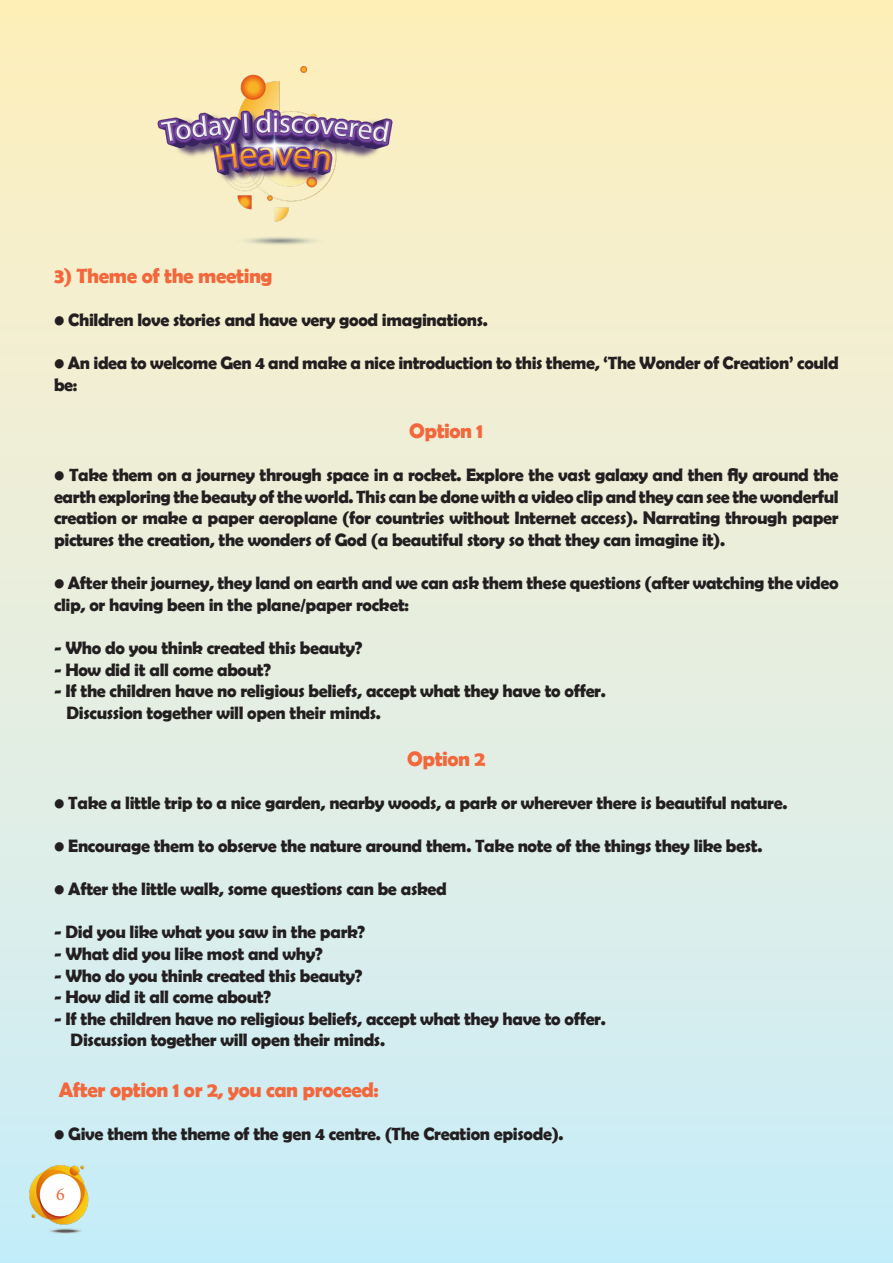
<style>
.page{position:relative;width:893px;height:1263px;background:#fff}
.page>*{position:absolute;margin:0;border:0;box-sizing:border-box;transform-origin:0 0}
.t1{font:700 21px "Berlin Sans FB Demi";letter-spacing:-.02em;color:#f2673b}
.t2{font:700 18px/21.6px "Berlin Sans FB Demi";letter-spacing:-.02em;color:#231f20}
.t3{font:18px "Minion Pro";color:#f2673b}
</style>
<div class="page">
<div style="left:0;top:0;width:893px;height:1263px;background:linear-gradient(to bottom,#ffefbe,#c9edfc)"></div>
<img style="left:30px;top:1165px;width:70px;height:71px">
<img style="left:150px;top:67px;width:251px;height:190px">
<p class="t1" style="left:54px;top:264px;width:220px">3) Theme of the meeting</p>
<p class="t2" style="left:54px;top:309px;width:435px">• Children love stories and have very good imaginations.</p>
<p class="t2" style="left:54px;top:352px;width:786px">• An idea to welcome Gen 4 and make a nice introduction to this theme, ‘The Wonder of Creation’ could be:</p>
<p class="t1" style="left:409px;top:418px;width:76px">Option 1</p>
<p class="t2" style="left:54px;top:464px;width:786px;text-align:justify">• Take them on a journey through space in a rocket. Explore the vast galaxy and then fly around the earth exploring the beauty of the world. This can be done with a video clip and they can see the wonderful creation or make a paper aeroplane (for countries without Internet access). Narrating through paper pictures the creation, the wonders of God (a beautiful story so that they can imagine it).</p>
<p class="t2" style="left:54px;top:572px;width:786px">• After their journey, they land on earth and we can ask them these questions (after watching the video clip, or having been in the plane/paper rocket:</p>
<p class="t2" style="left:54px;top:637px;width:310px">- Who do you think created this beauty?</p>
<p class="t2" style="left:54px;top:658px;width:218px">- How did it all come about?</p>
<p class="t2" style="left:54px;top:680px;width:553px">- If the children have no religious beliefs, accept what they have to offer.</p>
<p class="t2" style="left:66px;top:701px;width:316px">Discussion together will open their minds.</p>
<p class="t1" style="left:407px;top:746px;width:80px">Option 2</p>
<p class="t2" style="left:54px;top:791px;width:735px">• Take a little trip to a nice garden, nearby woods, a park or wherever there is beautiful nature.</p>
<p class="t2" style="left:54px;top:835px;width:710px">• Encourage them to observe the nature around them. Take note of the things they like best.</p>
<p class="t2" style="left:54px;top:878px;width:394px">• After the little walk, some questions can be asked</p>
<p class="t2" style="left:54px;top:921px;width:313px">- Did you like what you saw in the park?</p>
<p class="t2" style="left:54px;top:943px;width:270px">- What did you like most and why?</p>
<p class="t2" style="left:54px;top:964px;width:310px">- Who do you think created this beauty?</p>
<p class="t2" style="left:54px;top:986px;width:218px">- How did it all come about?</p>
<p class="t2" style="left:54px;top:1007px;width:553px">- If the children have no religious beliefs, accept what they have to offer.</p>
<p class="t2" style="left:71px;top:1029px;width:316px">Discussion together will open their minds.</p>
<p class="t1" style="left:59px;top:1077px;width:321px">After option 1 or 2, you can proceed:</p>
<p class="t2" style="left:54px;top:1123px;width:511px">• Give them the theme of the gen 4 centre. (The Creation episode).</p>
<p class="t3" style="left:56px;top:1182px;width:10px">6</p>
</div>
